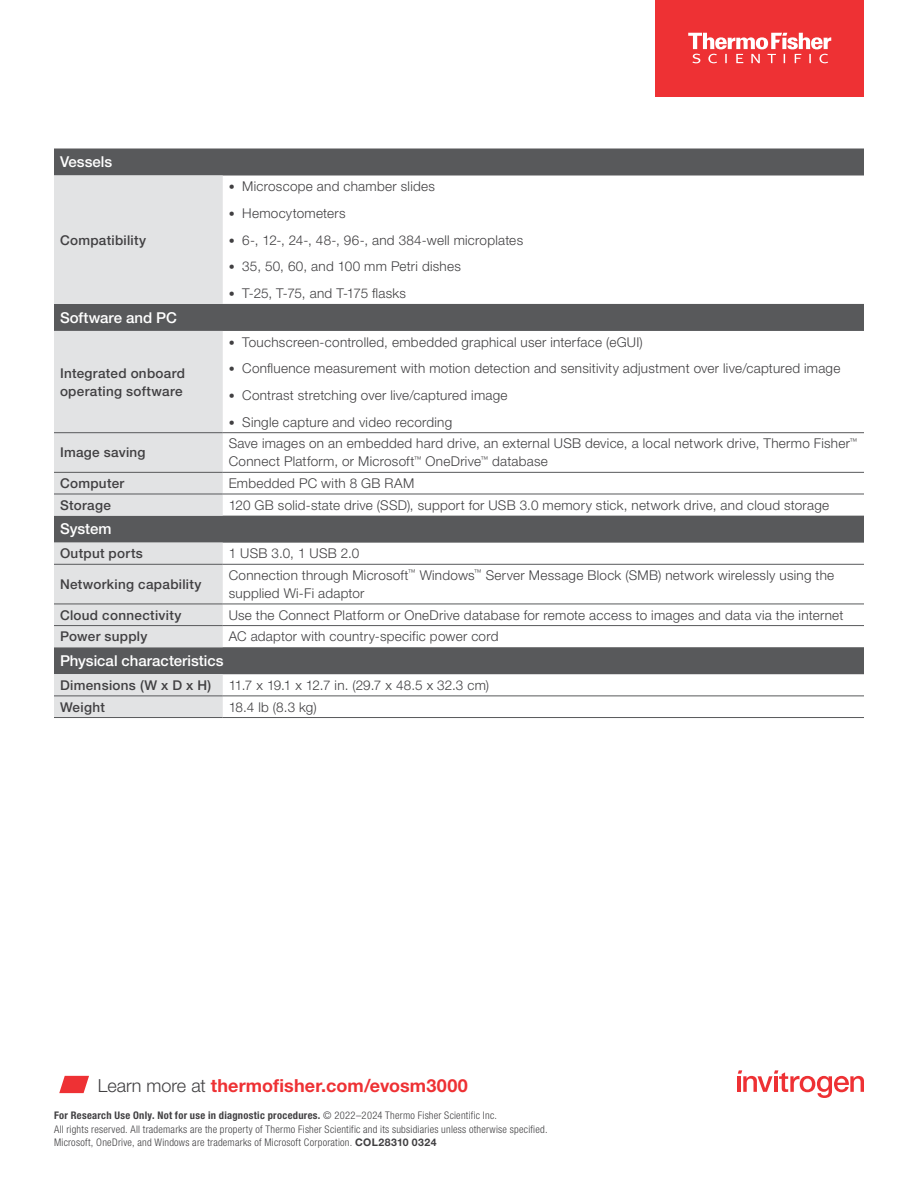
<style>
.page{position:relative;width:918px;height:1188px;background:#fff}
.page>*{position:absolute;margin:0;border:0;box-sizing:border-box;transform-origin:0 0}
.t1{font:700 18px "Helvetica Neue LTW1 G";letter-spacing:.01em;color:#ee3134}
.t2{font:500 15px "Helvetica Neue LTW1 G";color:#fff}
.t3{font:300 13.5px/18px "Helvetica Neue LTW1 G";letter-spacing:.02em;color:#414042}
.t4{font:500 13.5px/18px "Helvetica Neue LTW1 G";letter-spacing:.025em;color:#414042}
.t5{font:300 condensed 10.5px/13.5px "Helvetica Neue LTW1 G";letter-spacing:.025em;color:#414042}
.s1{font-size:12px}
.s2{font-weight:300;color:#414042}
.s3{font-weight:700}
.s4{font-weight:700;font-stretch:normal}
</style>
<div class="page">
<svg style="left:59px;top:1076px;width:30px;height:17px"></svg>
<svg style="left:54px;top:148px;width:810px;height:526px"></svg>
<svg style="left:54px;top:176px;width:169px;height:541px;background:#cccdce"></svg>
<hr style="left:54px;top:432px;width:169px;height:1px;background:#58595b">
<hr style="left:223px;top:432px;width:641px;height:1px;background:#58595b">
<hr style="left:54px;top:472px;width:169px;height:1px;background:#58595b">
<hr style="left:223px;top:472px;width:641px;height:1px;background:#58595b">
<hr style="left:54px;top:494px;width:169px;height:1px;background:#58595b">
<hr style="left:223px;top:494px;width:641px;height:1px;background:#58595b">
<hr style="left:54px;top:564px;width:169px;height:1px;background:#58595b">
<hr style="left:223px;top:564px;width:641px;height:1px;background:#58595b">
<hr style="left:54px;top:604px;width:169px;height:1px;background:#58595b">
<hr style="left:223px;top:604px;width:641px;height:1px;background:#58595b">
<hr style="left:54px;top:625px;width:169px;height:1px;background:#58595b">
<hr style="left:223px;top:625px;width:641px;height:1px;background:#58595b">
<hr style="left:54px;top:696px;width:169px;height:1px;background:#58595b">
<hr style="left:223px;top:696px;width:641px;height:1px;background:#58595b">
<hr style="left:54px;top:717px;width:169px;height:1px;background:#58595b">
<hr style="left:223px;top:717px;width:641px;height:1px;background:#58595b">
<svg style="left:738px;top:1070px;width:126px;height:28px"></svg>
<div style="left:656px;top:0;width:208px;height:96px;background:#ee3134"></div>
<svg style="left:688px;top:33px;width:143px;height:30px"></svg>
<p class="t2" style="left:60px;top:153px;width:54px">Vessels</p>
<p class="t4" style="left:60px;top:231px;width:88px">Compatibility</p>
<p class="t2" style="left:60px;top:308px;width:118px">Software and PC</p>
<p class="t4" style="left:60px;top:364px;width:127px">Integrated onboard operating software</p>
<p class="t3" style="left:229px;top:177px;width:208px"><span class="s1">•</span> Microscope and chamber slides</p>
<p class="t3" style="left:229px;top:204px;width:118px"><span class="s1">•</span> Hemocytometers</p>
<p class="t3" style="left:229px;top:231px;width:296px"><span class="s1">•</span> 6-, 12-, 24-, 48-, 96-, and 384-well microplates</p>
<p class="t3" style="left:229px;top:257px;width:234px"><span class="s1">•</span> 35, 50, 60, and 100 mm Petri dishes</p>
<p class="t3" style="left:229px;top:284px;width:179px"><span class="s1">•</span> T-25, T-75, and T-175 flasks</p>
<p class="t3" style="left:229px;top:333px;width:416px"><span class="s1">•</span> Touchscreen-controlled, embedded graphical user interface (eGUI)</p>
<p class="t3" style="left:229px;top:359px;width:613px"><span class="s1">•</span> Confluence measurement with motion detection and sensitivity adjustment over live/captured image</p>
<p class="t3" style="left:229px;top:386px;width:280px"><span class="s1">•</span> Contrast stretching over live/captured image</p>
<p class="t3" style="left:229px;top:413px;width:225px"><span class="s1">•</span> Single capture and video recording</p>
<p class="t4" style="left:60px;top:444px;width:87px">Image saving</p>
<p class="t3" style="left:229px;top:434px;width:630px">Save images on an embedded hard drive, an external USB device, a local network drive, Thermo Fisher<sup>™<br></sup>Connect Platform, or Microsoft<sup>™</sup> OneDrive<sup>™</sup> database</p>
<p class="t4" style="left:60px;top:474px;width:66px">Computer</p>
<p class="t3" style="left:229px;top:474px;width:187px">Embedded PC with 8 GB RAM</p>
<p class="t4" style="left:60px;top:496px;width:52px">Storage</p>
<p class="t3" style="left:229px;top:496px;width:602px">120 GB solid-state drive (SSD), support for USB 3.0 memory stick, network drive, and cloud storage</p>
<p class="t2" style="left:60px;top:520px;width:53px">System</p>
<p class="t4" style="left:60px;top:545px;width:84px">Output ports</p>
<p class="t3" style="left:229px;top:544px;width:132px">1 USB 3.0, 1 USB 2.0</p>
<p class="t4" style="left:60px;top:575px;width:143px">Networking capability</p>
<p class="t3" style="left:229px;top:566px;width:607px">Connection through Microsoft<sup>™</sup> Windows<sup>™</sup> Server Message Block (SMB) network wirelessly using the supplied Wi-Fi adaptor</p>
<p class="t4" style="left:60px;top:606px;width:123px">Cloud connectivity</p>
<p class="t3" style="left:229px;top:606px;width:616px">Use the Connect Platform or OneDrive database for remote access to images and data via the internet</p>
<p class="t4" style="left:60px;top:627px;width:89px">Power supply</p>
<p class="t3" style="left:229px;top:627px;width:271px">AC adaptor with country‐specific power cord</p>
<p class="t2" style="left:60px;top:652px;width:165px">Physical characteristics</p>
<p class="t4" style="left:60px;top:676px;width:153px">Dimensions (W x D x H)</p>
<p class="t3" style="left:229px;top:676px;width:262px">11.7 x 19.1 x 12.7 in. (29.7 x 48.5 x 32.3 cm)</p>
<p class="t4" style="left:60px;top:698px;width:46px">Weight</p>
<p class="t3" style="left:229px;top:698px;width:89px">18.4 lb (8.3 kg)</p>
<h1 class="t1" style="left:98px;top:1074px;width:372px"><span class="s2">Learn more at</span> thermofisher.com/evosm3000</h1>
<p class="t5" style="left:54px;top:1109px;width:495px"><span class="s3">For Research Use Only. Not for use in diagnostic procedures.</span> © 2022–2024 Thermo Fisher Scientific Inc.<br>All rights reserved. All trademarks are the property of Thermo Fisher Scientific and its subsidiaries unless otherwise specified.<br>Microsoft, OneDrive, and Windows are trademarks of Microsoft Corporation. <span class="s4">COL28310 0324</span></p>
</div>
